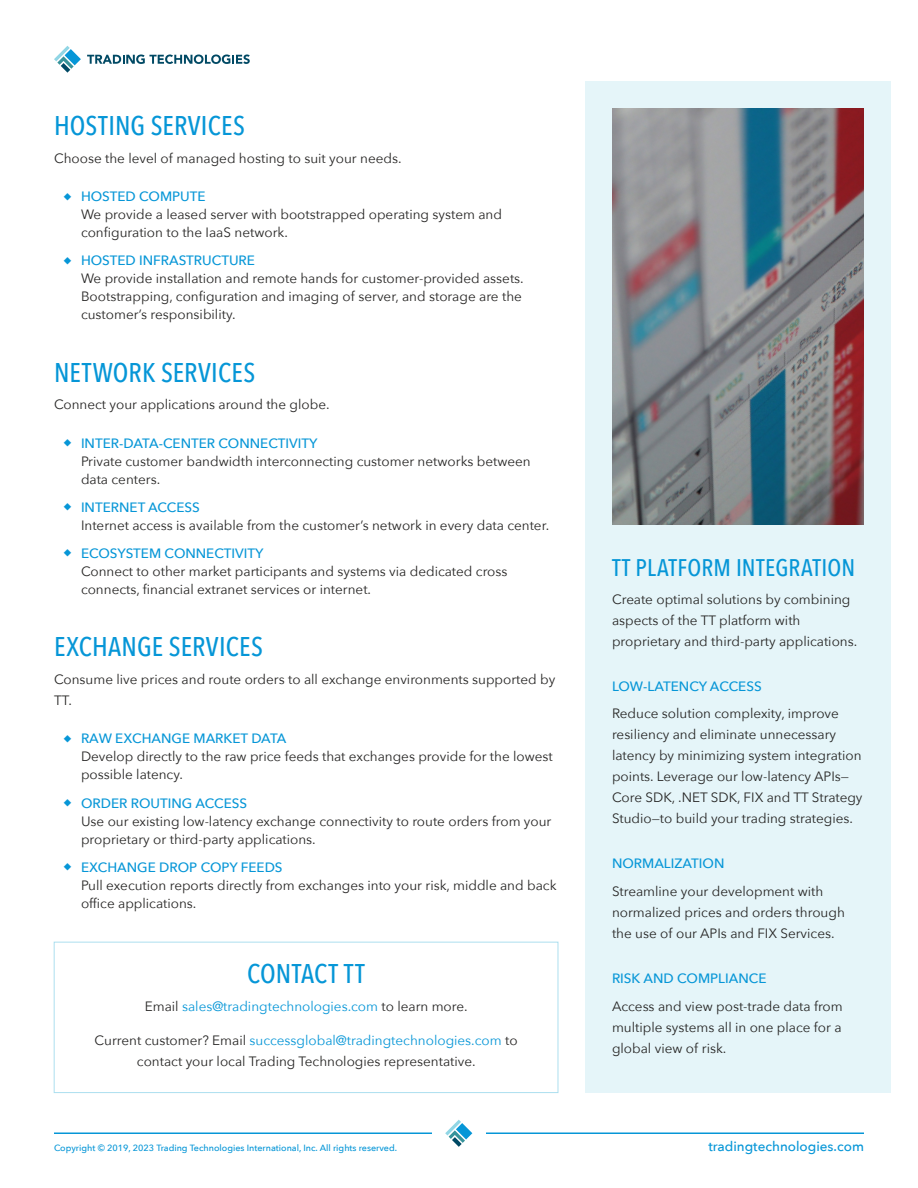
<style>
.page{position:relative;width:918px;height:1188px;background:#fff}
.page>*{position:absolute;margin:0;border:0;box-sizing:border-box;transform-origin:0 0}
.H2_Header{font:500 27px "Avenir Next Condensed";letter-spacing:.005em;color:#0696d7}
.H2_Header-2{font:500 24px "Avenir Next Condensed";letter-spacing:.005em;color:#0696d7}
.t1{font:13.5px/18px "Avenir Next";color:#252423}
.H4_Header{font:500 13.5px "Avenir Next";color:#0696d7}
.t2{font:13.5px "Avenir Next";color:#0696d7}
.t3{font:500 9px "Avenir Next";color:#0696d7}
.s1{font-weight:500;color:#0696d7}
.s2{color:#252423}
.s3{color:#0696d7}
</style>
<div class="page">
<hr style="left:54px;top:1132px;width:810px;height:2px;background:#0696d7">
<svg style="left:87px;top:55px;width:163px;height:9px"></svg>
<svg style="left:54px;top:46px;width:27px;height:27px"></svg>
<div style="left:432px;top:1118px;width:54px;height:32px;background:#fff"></div>
<svg style="left:445px;top:1120px;width:27px;height:27px"></svg>
<div style="left:585px;top:81px;width:306px;height:1012px;background:#e5f5f9"></div>
<img style="left:612px;top:108px;width:252px;height:417px">
<div style="left:54px;top:942px;width:504px;height:151px;border:1px solid #acdfef"></div>
<p class="H2_Header" style="left:54px;top:109px;width:193px">HOSTING SERVICES</p>
<p class="t1" style="left:54px;top:148px;width:349px">Choose the level of managed hosting to suit your needs.</p>
<p class="t1" style="left:81px;top:187px;width:423px"><span class="s1">HOSTED COMPUTE<br></span>We provide a leased server with bootstrapped operating system and configuration to the IaaS network.</p>
<p class="t1" style="left:81px;top:251px;width:444px"><span class="s1">HOSTED INFRASTRUCTURE<br></span>We provide installation and remote hands for customer-provided assets.<br>Bootstrapping, configuration and imaging of server, and storage are the customer’s responsibility.</p>
<p class="H2_Header" style="left:54px;top:356px;width:203px">NETWORK SERVICES</p>
<p class="t1" style="left:54px;top:395px;width:277px">Connect your applications around the globe.</p>
<p class="t1" style="left:81px;top:433px;width:451px"><span class="s1">INTER-DATA-CENTER CONNECTIVITY<br></span>Private customer bandwidth interconnecting customer networks between data centers.</p>
<p class="t1" style="left:81px;top:498px;width:470px"><span class="s1">INTERNET ACCESS<br></span>Internet access is available from the customer’s network in every data center.</p>
<p class="t1" style="left:81px;top:544px;width:428px"><span class="s1">ECOSYSTEM CONNECTIVITY<br></span>Connect to other market participants and systems via dedicated cross connects, financial extranet services or internet.</p>
<p class="H2_Header" style="left:54px;top:631px;width:211px">EXCHANGE SERVICES</p>
<p class="t1" style="left:54px;top:668px;width:503px;line-height:21px">Consume live prices and route orders to all exchange environments supported by<br>TT.</p>
<p class="t1" style="left:81px;top:729px;width:473px"><span class="s1">RAW EXCHANGE MARKET DATA<br></span>Develop directly to the raw price feeds that exchanges provide for the lowest possible latency.</p>
<p class="t1" style="left:81px;top:793px;width:472px"><span class="s1">ORDER ROUTING ACCESS<br></span>Use our existing low-latency exchange connectivity to route orders from your proprietary or third-party applications.</p>
<p class="t1" style="left:81px;top:857px;width:477px"><span class="s1">EXCHANGE DROP COPY FEEDS<br></span>Pull execution reports directly from exchanges into your risk, middle and back office applications.</p>
<p class="H2_Header" style="left:247px;top:957px;width:119px">CONTACT TT</p>
<p class="t2" style="left:145px;top:995px;width:324px"><span class="s2">Email</span> sales@tradingtechnologies.com <span class="s2">to learn more.</span></p>
<p class="t1" style="left:95px;top:1029px;width:425px;line-height:21px;text-align:center">Current customer? Email <span class="s3">successglobal@tradingtechnologies.com</span> to contact your local Trading Technologies representative.</p>
<p class="H2_Header-2" style="left:612px;top:553px;width:245px">TT PLATFORM INTEGRATION</p>
<p class="t1" style="left:612px;top:588px;width:247px;line-height:21px">Create optimal solutions by combining aspects of the TT platform with proprietary and third-party applications.</p>
<p class="H4_Header" style="left:612px;top:674px;width:151px">LOW-LATENCY ACCESS</p>
<p class="t1" style="left:612px;top:703px;width:252px;line-height:21px">Reduce solution complexity, improve resiliency and eliminate unnecessary latency by minimizing system integration points. Leverage our low-latency APIs— Core SDK, .NET SDK, FIX and TT Strategy Studio—to build your trading strategies.</p>
<p class="H4_Header" style="left:612px;top:852px;width:114px">NORMALIZATION</p>
<p class="t1" style="left:612px;top:880px;width:234px;line-height:21px">Streamline your development with normalized prices and orders through the use of our APIs and FIX Services.</p>
<p class="H4_Header" style="left:612px;top:967px;width:156px">RISK AND COMPLIANCE</p>
<p class="t1" style="left:612px;top:995px;width:232px;line-height:21px;text-align:justify">Access and view post-trade data from multiple systems all in one place for a global view of risk.</p>
<p class="t3" style="left:54px;top:1140px;width:345px">Copyright © 2019, 2023 Trading Technologies International, Inc. All rights reserved.</p>
<p class="H4_Header" style="left:708px;top:1134px;width:157px">tradingtechnologies.com</p>
</div>
